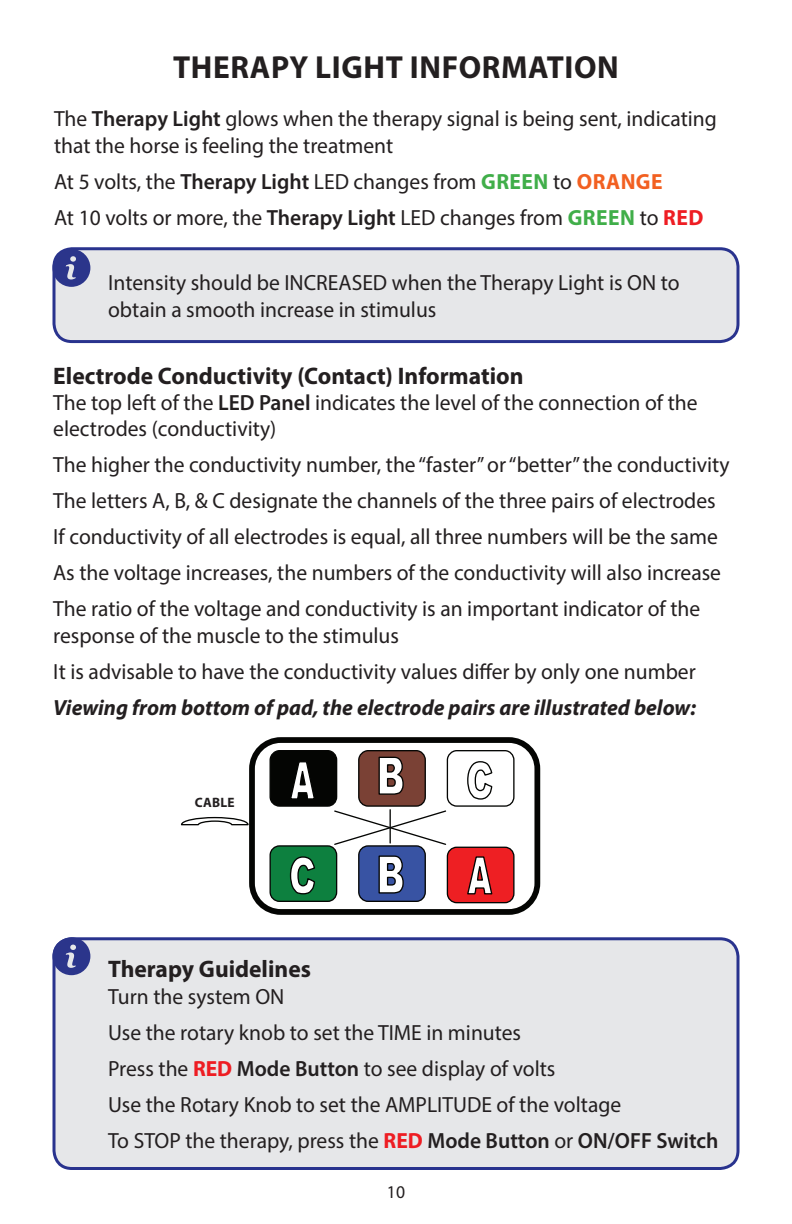
<style>
.page{position:relative;width:792px;height:1224px;background:#fff}
.page>*{position:absolute;margin:0;border:0;box-sizing:border-box;transform-origin:0 0}
.t1{font:700 32px "Myriad Pro";letter-spacing:.02em;color:#231f20}
.t2{font:700 24px "Myriad Pro";color:#231f20}
.t3{font:22px/36px "Myriad Pro";color:#231f20}
.t4{font:italic 700 22px "Myriad Pro";color:#231f20}
.t5{font:18px "Myriad Pro";color:#231f20}
.t6{font:700 13.6px "Myriad Pro";letter-spacing:.02em;color:#231f20}
.s1{font-weight:600}
.s2{font-weight:700;color:#40ae49}
.s3{font-weight:700;color:#f26021}
.s4{font-weight:700;color:#ee1d23}
</style>
<div class="page">
<div style="left:54px;top:249px;width:684px;height:93px;background:#e6e7e9;border-radius:18px"></div>
<div style="left:52px;top:247px;width:688px;height:96px;border:3px solid #29338e;border-radius:18px"></div>
<svg style="left:52px;top:249px;width:38px;height:38px"></svg>
<div style="left:249px;top:737px;width:291px;height:178px;border:6px solid #040503;border-radius:29px"></div>
<div style="left:270px;top:751px;width:67px;height:55px;background:#040503;border-radius:9px"></div>
<div style="left:270px;top:750px;width:67px;height:57px;border:1px solid #040503;border-radius:9px"></div>
<div style="left:359px;top:751px;width:66px;height:55px;background:#7a4135;border-radius:9px"></div>
<div style="left:358px;top:750px;width:68px;height:57px;border:1px solid #040503;border-radius:9px"></div>
<div style="left:447px;top:750px;width:68px;height:57px;border:1px solid #040503;border-radius:9px"></div>
<div style="left:359px;top:846px;width:66px;height:55px;background:#3853a3;border-radius:9px"></div>
<div style="left:358px;top:845px;width:68px;height:57px;border:1px solid #040503;border-radius:9px"></div>
<div style="left:270px;top:846px;width:67px;height:55px;background:#0d803f;border-radius:9px"></div>
<div style="left:270px;top:845px;width:67px;height:57px;border:1px solid #040503;border-radius:9px"></div>
<div style="left:447px;top:847px;width:67px;height:56px;background:#ee1f23;border-radius:9px"></div>
<div style="left:447px;top:847px;width:68px;height:56px;border:1px solid #040503;border-radius:9px"></div>
<svg style="left:181px;top:816px;width:68px;height:10px"></svg>
<svg style="left:291px;top:762px;width:23px;height:37px"></svg>
<svg style="left:467px;top:856px;width:26px;height:39px"></svg>
<svg style="left:378px;top:756px;width:26px;height:39px"></svg>
<svg style="left:378px;top:855px;width:26px;height:39px"></svg>
<svg style="left:289px;top:856px;width:26px;height:39px"></svg>
<svg style="left:467px;top:761px;width:26px;height:39px"></svg>
<svg style="left:334px;top:809px;width:113px;height:37px"></svg>
<hr style="left:390px;top:810px;width:1px;height:33px;background:#040503">
<div style="left:54px;top:939px;width:684px;height:230px;background:#e6e7e9;border-radius:18px"></div>
<div style="left:52px;top:937px;width:688px;height:233px;border:3px solid #29338e;border-radius:18px"></div>
<svg style="left:52px;top:937px;width:38px;height:38px"></svg>
<h1 class="t1" style="left:173px;top:46px;width:447px">THERAPY LIGHT INFORMATION</h1>
<p class="t3" style="left:54px;top:105px;width:664px;line-height:26.4px">The <span class="s1">Therapy Light</span> glows when the therapy signal is being sent, indicating that the horse is feeling the treatment</p>
<p class="t3" style="left:54px;top:163px;width:651px">At 5 volts, the <span class="s1">Therapy Light</span> LED changes from <span class="s2">GREEN</span> to <span class="s3">ORANGE<br></span>At 10 volts or more, the <span class="s1">Therapy Light</span> LED changes from <span class="s2">GREEN</span> to <span class="s4">RED</span></p>
<p class="t3" style="left:108px;top:269px;width:573px;line-height:26.4px">Intensity should be INCREASED when the Therapy Light is ON to obtain a smooth increase in stimulus</p>
<p class="t2" style="left:53px;top:360px;width:472px">Electrode Conductivity (Contact) Information</p>
<p class="t3" style="left:53px;top:389px;width:646px;line-height:26.4px">The top left of the <span class="s1">LED Panel</span> indicates the level of the connection of the electrodes (conductivity)</p>
<p class="t3" style="left:53px;top:447px;width:678px">The higher the conductivity number, the “faster” or “better” the conductivity The letters A, B, &amp; C designate the channels of the three pairs of electrodes If conductivity of all electrodes is equal, all three numbers will be the same As the voltage increases, the numbers of the conductivity will also increase The ratio of the voltage and conductivity is an important indicator of the</p>
<p class="t3" style="left:53px;top:617px;width:644px">response of the muscle to the stimulus<br>It is advisable to have the conductivity values differ by only one number</p>
<p class="t4" style="left:53px;top:693px;width:644px">Viewing from bottom of pad, the electrode pairs are illustrated below:</p>
<p class="t6" style="left:195px;top:794px;width:41px">CABLE</p>
<p class="t2" style="left:108px;top:954px;width:204px">Therapy Guidelines</p>
<p class="t3" style="left:108px;top:978px;width:612px">Turn the system ON<br>Use the rotary knob to set the TIME in minutes<br>Press the <span class="s4">RED</span> <span class="s1">Mode Button</span> to see display of volts<br>Use the Rotary Knob to set the AMPLITUDE of the voltage<br>To STOP the therapy, press the <span class="s4">RED</span> <span class="s1">Mode Button</span> or <span class="s1">ON/OFF Switch</span></p>
<p class="t5" style="left:387px;top:1181px;width:20px">10</p>
</div>
